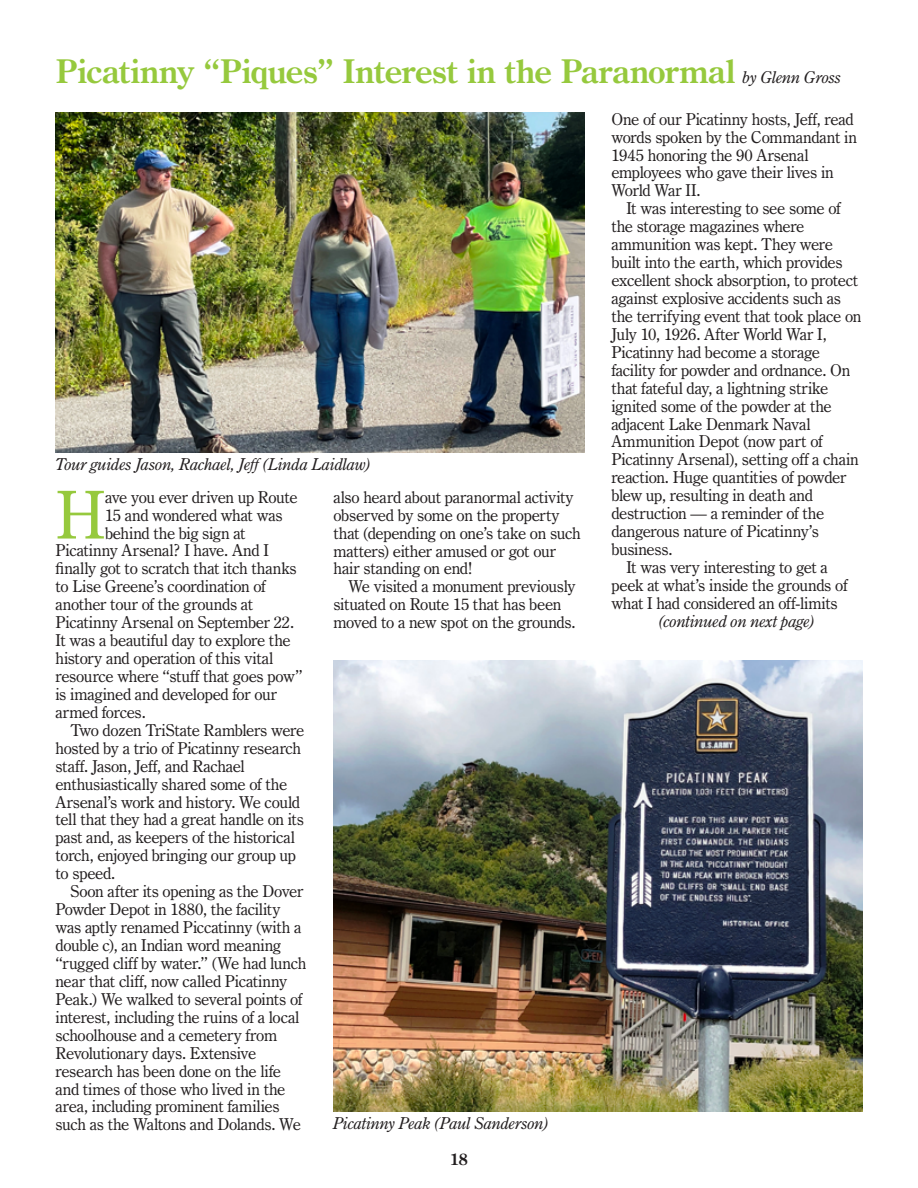
<style>
.page{position:relative;width:918px;height:1188px;background:#fff}
.page>*{position:absolute;margin:0;border:0;box-sizing:border-box;transform-origin:0 0}
.t1{font:66.3px "Century Oldstyle BT";color:#96c93d}
.t2{font:700 32.85px "Century Oldstyle BT";letter-spacing:-.025em;color:#96c93d}
.t3{font:16.5px/18px "Century Oldstyle BT";letter-spacing:-.025em;color:#231f20}
.t4{font:italic 16.5px "Century Oldstyle BT";letter-spacing:-.01em;color:#231f20}
.t5{font:700 16.5px "Century Oldstyle BT";color:#231f20}
.s1{font-weight:400;font-style:italic;font-size:16.5px;color:#231f20}
</style>
<div class="page">
<img style="left:56px;top:112px;width:529px;height:341px">
<img style="left:333px;top:660px;width:529px;height:452px">
<h2 class="t2" style="left:56px;top:52px;width:788px">Picatinny “Piques” Interest in the Paranormal <span class="s1">by Glenn Gross</span></h2>
<p class="t4" style="left:56px;top:454px;width:317px">Tour guides Jason, Rachael, Jeff (Linda Laidlaw)</p>
<h1 class="t1" style="left:56px;top:475px;width:52px">H</h1>
<p class="t3" style="left:105px;top:488px;width:194px">ave you ever driven up Route</p>
<p class="t3" style="left:105px;top:506px;width:179px">15 and wondered what was</p>
<p class="t3" style="left:105px;top:524px;width:142px">behind the big sign at</p>
<p class="t3" style="left:56px;top:542px;width:215px">Picatinny Arsenal? I have. And I</p>
<p class="t3" style="left:56px;top:559px;width:243px">finally got to scratch that itch thanks</p>
<p class="t3" style="left:56px;top:577px;width:212px">to Lise Greene’s coordination of</p>
<p class="t3" style="left:56px;top:595px;width:199px">another tour of the grounds at</p>
<p class="t3" style="left:56px;top:613px;width:240px">Picatinny Arsenal on September 22.</p>
<p class="t3" style="left:56px;top:631px;width:237px">It was a beautiful day to explore the</p>
<p class="t3" style="left:56px;top:649px;width:220px">history and operation of this vital</p>
<p class="t3" style="left:56px;top:667px;width:249px">resource where “stuff that goes pow”</p>
<p class="t3" style="left:56px;top:685px;width:223px">is imagined and developed for our</p>
<p class="t3" style="left:56px;top:703px;width:92px">armed forces.</p>
<p class="t3" style="left:70px;top:721px;width:235px">Two dozen TriState Ramblers were</p>
<p class="t3" style="left:56px;top:739px;width:247px">hosted by a trio of Picatinny research</p>
<p class="t3" style="left:56px;top:757px;width:191px">staff. Jason, Jeff, and Rachael</p>
<p class="t3" style="left:56px;top:775px;width:233px">enthusiastically shared some of the</p>
<p class="t3" style="left:56px;top:793px;width:246px">Arsenal’s work and history. We could</p>
<p class="t3" style="left:56px;top:811px;width:250px">tell that they had a great handle on its</p>
<p class="t3" style="left:56px;top:828px;width:241px">past and, as keepers of the historical</p>
<p class="t3" style="left:56px;top:846px;width:242px">torch, enjoyed bringing our group up</p>
<p class="t3" style="left:56px;top:864px;width:61px">to speed.</p>
<p class="t3" style="left:70px;top:882px;width:235px">Soon after its opening as the Dover</p>
<p class="t3" style="left:56px;top:900px;width:227px">Powder Depot in 1880, the facility</p>
<p class="t3" style="left:56px;top:918px;width:247px">was aptly renamed Piccatinny (with a</p>
<p class="t3" style="left:56px;top:936px;width:227px">double c), an Indian word meaning</p>
<p class="t3" style="left:56px;top:954px;width:252px">“rugged cliff by water.” (We had lunch</p>
<p class="t3" style="left:56px;top:972px;width:233px">near that cliff, now called Picatinny</p>
<p class="t3" style="left:56px;top:990px;width:248px">Peak.) We walked to several points of</p>
<p class="t3" style="left:56px;top:1008px;width:246px">interest, including the ruins of a local</p>
<p class="t3" style="left:56px;top:1026px;width:223px">schoolhouse and a cemetery from</p>
<p class="t3" style="left:56px;top:1044px;width:202px">Revolutionary days. Extensive</p>
<p class="t3" style="left:56px;top:1062px;width:227px">research has been done on the life</p>
<p class="t3" style="left:56px;top:1080px;width:231px">and times of those who lived in the</p>
<p class="t3" style="left:56px;top:1097px;width:226px">area, including prominent families</p>
<p class="t3" style="left:56px;top:1115px;width:247px">such as the Waltons and Dolands. We</p>
<p class="t3" style="left:333px;top:488px;width:249px">also heard about paranormal activity observed by some on the property that (depending on one’s take on such matters) either amused or got our hair standing on end!</p>
<p class="t3" style="left:333px;top:577px;width:244px;text-indent:15px">We visited a monument previously situated on Route 15 that has been moved to a new spot on the grounds.</p>
<p class="t4" style="left:333px;top:1113px;width:217px">Picatinny Peak (Paul Sanderson)</p>
<p class="t5" style="left:450px;top:1149px;width:19px">18</p>
<p class="t3" style="left:611px;top:110px;width:247px">One of our Picatinny hosts, Jeff, read words spoken by the Commandant in<br>1945 honoring the 90 Arsenal employees who gave their lives in<br>World War II.</p>
<p class="t3" style="left:626px;top:199px;width:216px">It was interesting to see some of</p>
<p class="t3" style="left:611px;top:217px;width:195px">the storage magazines where</p>
<p class="t3" style="left:611px;top:235px;width:223px">ammunition was kept. They were</p>
<p class="t3" style="left:611px;top:253px;width:233px">built into the earth, which provides</p>
<p class="t3" style="left:611px;top:271px;width:249px">excellent shock absorption, to protect</p>
<p class="t3" style="left:611px;top:289px;width:231px">against explosive accidents such as</p>
<p class="t3" style="left:611px;top:307px;width:252px">the terrifying event that took place on</p>
<p class="t3" style="left:611px;top:325px;width:217px">July 10, 1926. After World War I,</p>
<p class="t3" style="left:611px;top:343px;width:210px">Picatinny had become a storage</p>
<p class="t3" style="left:611px;top:361px;width:241px">facility for powder and ordnance. On</p>
<p class="t3" style="left:611px;top:379px;width:219px">that fateful day, a lightning strike</p>
<p class="t3" style="left:611px;top:397px;width:222px">ignited some of the powder at the</p>
<p class="t3" style="left:611px;top:415px;width:201px">adjacent Lake Denmark Naval</p>
<p class="t3" style="left:611px;top:433px;width:213px">Ammunition Depot (now part of</p>
<p class="t3" style="left:611px;top:450px;width:249px">Picatinny Arsenal), setting off a chain</p>
<p class="t3" style="left:611px;top:468px;width:236px">reaction. Huge quantities of powder</p>
<p class="t3" style="left:611px;top:486px;width:203px">blew up, resulting in death and</p>
<p class="t3" style="left:611px;top:504px;width:214px">destruction — a reminder of the</p>
<p class="t3" style="left:611px;top:522px;width:209px">dangerous nature of Picatinny’s</p>
<p class="t3" style="left:611px;top:540px;width:63px">business.</p>
<p class="t3" style="left:626px;top:558px;width:203px">It was very interesting to get a</p>
<p class="t3" style="left:611px;top:576px;width:238px">peek at what’s inside the grounds of</p>
<p class="t3" style="left:611px;top:594px;width:228px">what I had considered an off-limits</p>
<p class="t4" style="left:659px;top:611px;width:157px">(continued on next page)</p>
</div>
